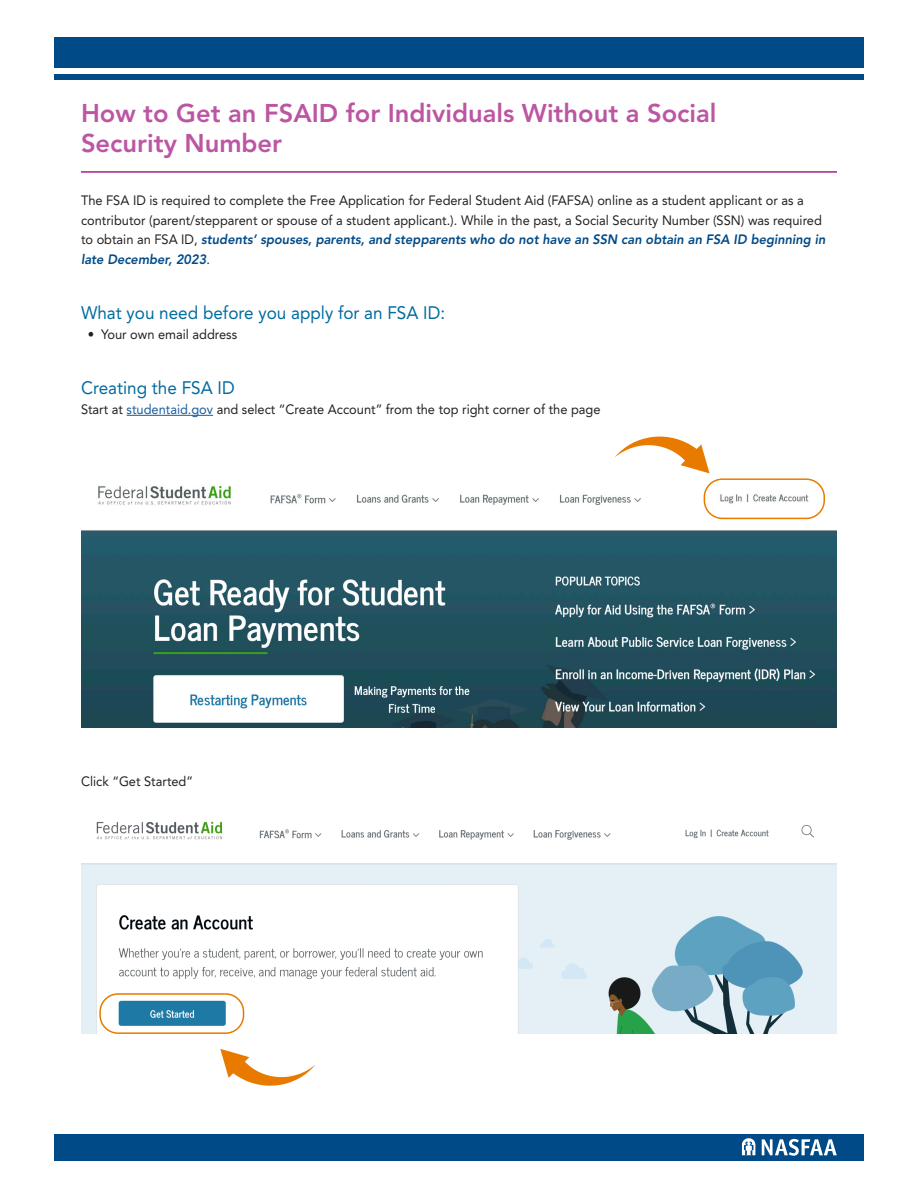
<style>
.page{position:relative;width:918px;height:1188px;background:#fff}
.page>*{position:absolute;margin:0;border:0;box-sizing:border-box;transform-origin:0 0}
.t1{font:800 25.5px/30px "Avenir LT Std";color:#bc56a3}
.t2{font:18px "Avenir LT Std";color:#006b9f;scale:.95 1}
.Paragraph{font:13.5px/19.5px "Avenir LT Std";color:#231f20;scale:.95 1}
.s1{font-weight:800;font-style:italic;color:#004a87}
.s2{color:#175d9e}
</style>
<div class="page">
<div style="left:54px;top:75px;width:810px;height:5px;background:#004a87"></div>
<div style="left:54px;top:1134px;width:810px;height:26px;background:#004a87"></div>
<svg style="left:762px;top:1139px;width:75px;height:17px"></svg>
<svg style="left:742px;top:1138px;width:13px;height:17px"></svg>
<div style="left:54px;top:37px;width:810px;height:31px;background:#004a87"></div>
<img style="left:81px;top:473px;width:756px;height:255px">
<img style="left:81px;top:821px;width:756px;height:213px">
<div style="left:704px;top:478px;width:121px;height:41px;border:2px solid #e87a00;border-radius:18px"></div>
<div style="left:99px;top:993px;width:145px;height:41px;border:2px solid #e87a00;border-radius:18px"></div>
<svg style="left:615px;top:436px;width:95px;height:37px"></svg>
<svg style="left:220px;top:1049px;width:95px;height:37px"></svg>
<hr style="left:81px;top:171px;width:756px;height:2px;background:#a7208d">
<hr style="left:127px;top:415px;width:86px;height:1px;background:#175d9e">
<h1 class="t1" style="left:81px;top:98px;width:637px">How to Get an FSAID for Individuals Without a Social<br>Security Number</h1>
<p class="Paragraph" style="left:81px;top:191px;width:785px">The FSA ID is required to complete the Free Application for Federal Student Aid (FAFSA) online as a student applicant or as a contributor (parent/stepparent or spouse of a student applicant.). While in the past, a Social Security Number (SSN) was required to obtain an FSA ID, <span class="s1">students’ spouses, parents, and stepparents who do not have an SSN can obtain an FSA ID beginning in late December, 2023</span>.</p>
<h3 class="t2" style="left:81px;top:303px;width:385px">What you need before you apply for an FSA ID:</h3>
<p class="Paragraph" style="left:88px;top:325px;width:159px">• Your own email address</p>
<h3 class="t2" style="left:81px;top:378px;width:163px">Creating the FSA ID</h3>
<p class="Paragraph" style="left:81px;top:400px;width:548px">Start at <span class="s2">studentaid.gov</span> and select “Create Account” from the top right corner of the page</p>
<p class="Paragraph" style="left:81px;top:772px;width:120px">Click “Get Started”</p>
</div>
